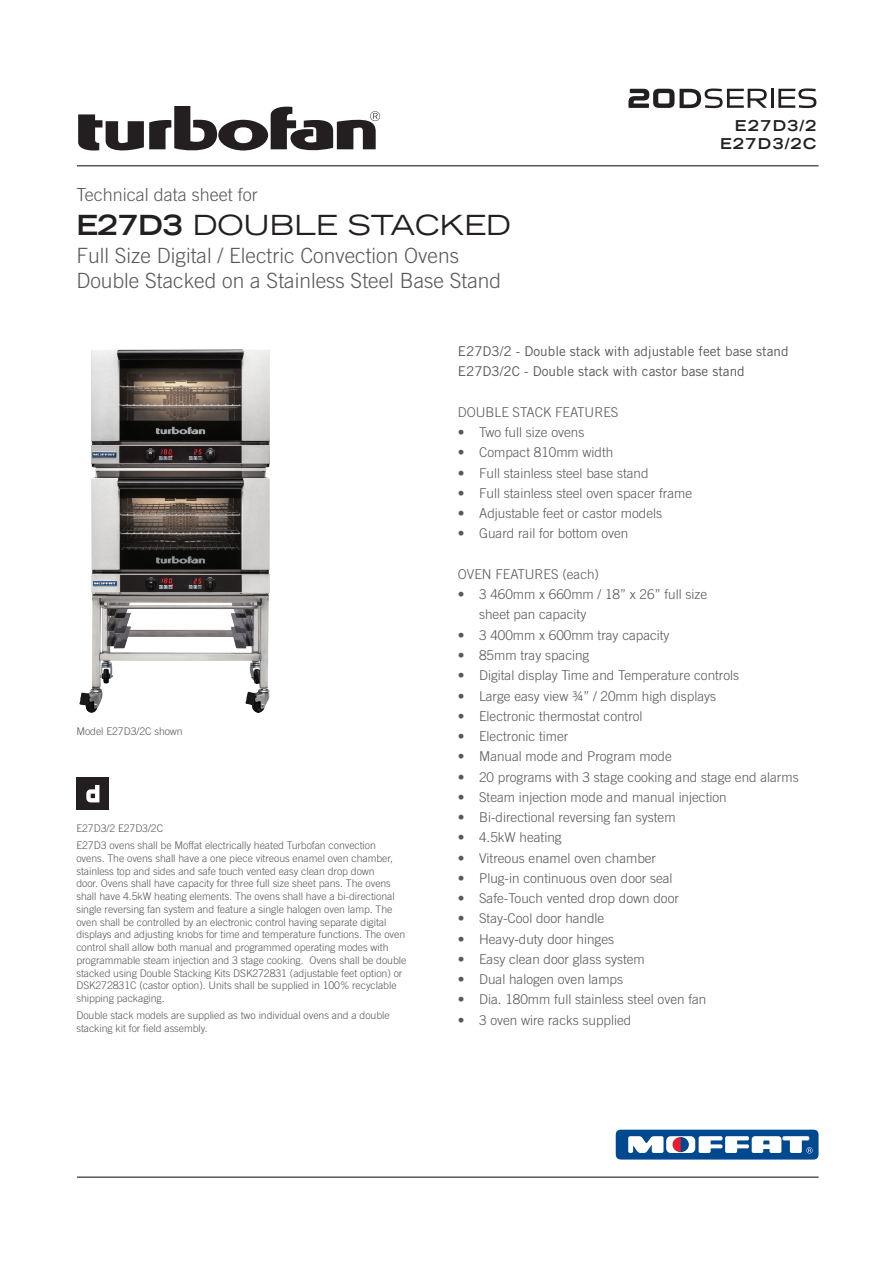
<style>
.page{position:relative;width:893px;height:1263px;background:#fff}
.page>*{position:absolute;margin:0;border:0;box-sizing:border-box;transform-origin:0 0}
.t1{font:expanded 27.75px "Trade Gothic LH";color:#231f20}
.t2{font:300 21px/25.2px "Trade Gothic";color:#57585a}
.t3{font:300 18px "Trade Gothic";color:#57585a}
.t4{font:700 expanded 15px/18px "Trade Gothic LH";letter-spacing:.1em;color:#231f20;text-align:right}
.t5{font:300 13.5px/20.2px "Trade Gothic";color:#57585a}
.t6{font:13.5px/20.2px "Trade Gothic";color:#57585a}
.t7{font:300 10.5px/12.8px "Trade Gothic";letter-spacing:-.005em;color:#57585a}
.s1{font-weight:700}
</style>
<div class="page">
<div style="left:77px;top:777px;width:32px;height:33px;background:#231f20"></div>
<svg style="left:86px;top:785px;width:13px;height:17px"></svg>
<svg style="left:78px;top:106px;width:302px;height:45px"></svg>
<hr style="left:77px;top:1176px;width:742px;height:2px;background:#57585a">
<hr style="left:77px;top:165px;width:742px;height:1px;background:#57585a">
<svg style="left:616px;top:1130px;width:203px;height:29px"></svg>
<img style="left:79px;top:349px;width:191px;height:364px">
<svg style="left:628px;top:89px;width:46px;height:19px"></svg>
<svg style="left:680px;top:88px;width:136px;height:20px"></svg>
<h3 class="t3" style="left:76px;top:184px;width:183px">Technical data sheet for</h3>
<h1 class="t1" style="left:76px;top:206px;width:436px"><span class="s1">E27D3</span> DOUBLE STACKED</h1>
<h2 class="t2" style="left:76px;top:242px;width:426px">Full Size Digital / Electric Convection Ovens<br>Double Stacked on a Stainless Steel Base Stand</h2>
<h3 class="t4" style="left:720px;top:117px;width:98px">E27D3/2<br>E27D3/2C</h3>
<p class="t7" style="left:76px;top:724px;width:108px">Model E27D3/2C shown</p>
<p class="t7" style="left:76px;top:820px;width:301px;line-height:17px">E27D3/2 E27D3/2C<br>E27D3 ovens shall be Moffat electrically heated Turbofan convection</p>
<p class="t7" style="left:76px;top:852px;width:331px">ovens. The ovens shall have a one piece vitreous enamel oven chamber, stainless top and sides and safe touch vented easy clean drop down<br>door. Ovens shall have capacity for three full size sheet pans. The ovens shall have 4.5kW heating elements. The ovens shall have a bi-directional single reversing fan system and feature a single halogen oven lamp. The oven shall be controlled by an electronic control having separate digital displays and adjusting knobs for time and temperature functions. The oven control shall allow both manual and programmed operating modes with programmable steam injection and 3 stage cooking. Ovens shall be double stacked using Double Stacking Kits DSK272831 (adjustable feet option) or DSK272831C (castor option). Units shall be supplied in 100% recyclable shipping packaging.</p>
<p class="t7" style="left:76px;top:1009px;width:315px">Double stack models are supplied as two individual ovens and a double stacking kit for field assembly.</p>
<p class="t6" style="left:458px;top:341px;width:332px">E27D3/2 - Double stack with adjustable feet base stand<br>E27D3/2C - Double stack with castor base stand</p>
<p class="t5" style="left:458px;top:402px;width:162px">DOUBLE STACK FEATURES</p>
<p class="t5" style="left:458px;top:422px;width:128px">• Two full size ovens</p>
<p class="t5" style="left:458px;top:442px;width:157px">• Compact 810mm width</p>
<p class="t5" style="left:458px;top:463px;width:192px">• Full stainless steel base stand</p>
<p class="t5" style="left:458px;top:483px;width:236px">• Full stainless steel oven spacer frame</p>
<p class="t5" style="left:458px;top:503px;width:206px">• Adjustable feet or castor models</p>
<p class="t5" style="left:458px;top:523px;width:172px">• Guard rail for bottom oven</p>
<p class="t5" style="left:458px;top:564px;width:143px">OVEN FEATURES (each)</p>
<p class="t5" style="left:479px;top:584px;width:230px;text-indent:-21px">• 3 460mm x 660mm / 18” x 26” full size sheet pan capacity</p>
<p class="t5" style="left:458px;top:625px;width:213px">• 3 400mm x 600mm tray capacity</p>
<p class="t5" style="left:458px;top:645px;width:133px">• 85mm tray spacing</p>
<p class="t5" style="left:458px;top:665px;width:283px">• Digital display Time and Temperature controls</p>
<p class="t5" style="left:458px;top:685px;width:260px">• Large easy view ¾” / 20mm high displays</p>
<p class="t5" style="left:458px;top:706px;width:186px">• Electronic thermostat control</p>
<p class="t5" style="left:458px;top:726px;width:112px">• Electronic timer</p>
<p class="t5" style="left:458px;top:746px;width:216px">• Manual mode and Program mode</p>
<p class="t5" style="left:458px;top:766px;width:342px">• 20 programs with 3 stage cooking and stage end alarms</p>
<p class="t5" style="left:458px;top:787px;width:270px">• Steam injection mode and manual injection</p>
<p class="t5" style="left:458px;top:807px;width:219px">• Bi-directional reversing fan system</p>
<p class="t5" style="left:458px;top:827px;width:105px">• 4.5kW heating</p>
<p class="t5" style="left:458px;top:847px;width:200px">• Vitreous enamel oven chamber</p>
<p class="t5" style="left:458px;top:868px;width:216px">• Plug-in continuous oven door seal</p>
<p class="t5" style="left:458px;top:888px;width:223px">• Safe-Touch vented drop down door</p>
<p class="t5" style="left:458px;top:908px;width:148px">• Stay-Cool door handle</p>
<p class="t5" style="left:458px;top:928px;width:158px">• Heavy-duty door hinges</p>
<p class="t5" style="left:458px;top:949px;width:188px">• Easy clean door glass system</p>
<p class="t5" style="left:458px;top:969px;width:167px">• Dual halogen oven lamps</p>
<p class="t5" style="left:458px;top:989px;width:250px">• Dia. 180mm full stainless steel oven fan</p>
<p class="t5" style="left:458px;top:1009px;width:175px">• 3 oven wire racks supplied</p>
</div>
